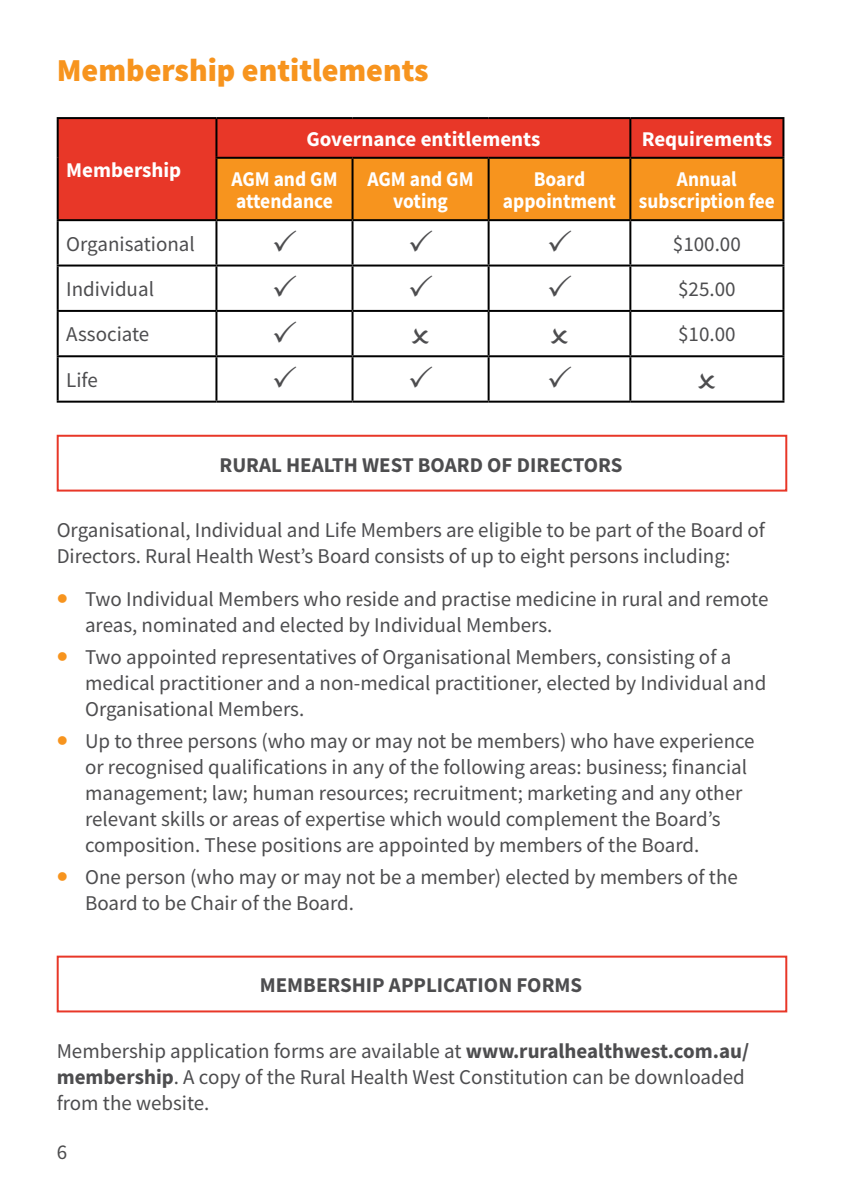
<style>
.page{position:relative;width:842px;height:1191px;background:#fff}
.page>*{position:absolute;margin:0;border:0;box-sizing:border-box;transform-origin:0 0}
.t1{font:900 32px "Source Sans Pro";color:#f7941e}
.t2{font:21px/26px "Source Sans Pro";color:#4d4d4f}
.t3{font:700 21px "Source Sans Pro";color:#4d4d4f}
.t4{font:700 21px/22px "Source Sans Pro";color:#fff;text-align:center;scale:.93 1}
.t5{font:700 21px "Source Sans Pro";color:#fff}
.t6{font:700 21px/22px "Source Sans Pro";color:#fff;text-align:center;scale:.92 1}
.s1{color:#f7941e}
.s2{font-weight:700}
</style>
<div class="page">
<hr style="left:841px;top:1092px;width:1px;height:99px;background:#000">
<div style="left:59px;top:119px;width:723px;height:100px;background:#e83728"></div>
<div style="left:217px;top:159px;width:565px;height:60px;background:#f7941e"></div>
<hr style="left:57px;top:117px;width:159px;height:2px;background:#000">
<hr style="left:57px;top:119px;width:2px;height:39px;background:#000">
<hr style="left:216px;top:117px;width:136px;height:2px;background:#000">
<hr style="left:215px;top:119px;width:2px;height:38px;background:#000">
<hr style="left:352px;top:117px;width:137px;height:2px;background:#000">
<hr style="left:489px;top:117px;width:141px;height:2px;background:#000">
<hr style="left:630px;top:117px;width:154px;height:2px;background:#000">
<hr style="left:629px;top:119px;width:2px;height:38px;background:#000">
<hr style="left:782px;top:119px;width:2px;height:38px;background:#000">
<hr style="left:57px;top:158px;width:2px;height:61px;background:#000">
<hr style="left:215px;top:157px;width:137px;height:2px;background:#000">
<hr style="left:215px;top:159px;width:2px;height:60px;background:#000">
<hr style="left:352px;top:157px;width:137px;height:2px;background:#000">
<hr style="left:351px;top:159px;width:2px;height:60px;background:#000">
<hr style="left:489px;top:157px;width:141px;height:2px;background:#000">
<hr style="left:488px;top:159px;width:2px;height:60px;background:#000">
<hr style="left:630px;top:157px;width:154px;height:2px;background:#000">
<hr style="left:629px;top:159px;width:2px;height:60px;background:#000">
<hr style="left:782px;top:159px;width:2px;height:60px;background:#000">
<hr style="left:57px;top:219px;width:159px;height:2px;background:#000">
<hr style="left:57px;top:221px;width:2px;height:43px;background:#000">
<hr style="left:216px;top:219px;width:136px;height:2px;background:#000">
<hr style="left:215px;top:221px;width:2px;height:43px;background:#000">
<hr style="left:352px;top:219px;width:137px;height:2px;background:#000">
<hr style="left:351px;top:221px;width:2px;height:43px;background:#000">
<hr style="left:489px;top:219px;width:141px;height:2px;background:#000">
<hr style="left:488px;top:221px;width:2px;height:43px;background:#000">
<hr style="left:630px;top:219px;width:154px;height:2px;background:#000">
<hr style="left:629px;top:221px;width:2px;height:43px;background:#000">
<hr style="left:782px;top:221px;width:2px;height:43px;background:#000">
<hr style="left:57px;top:264px;width:159px;height:2px;background:#000">
<hr style="left:57px;top:266px;width:2px;height:44px;background:#000">
<hr style="left:216px;top:264px;width:136px;height:2px;background:#000">
<hr style="left:215px;top:266px;width:2px;height:44px;background:#000">
<hr style="left:352px;top:264px;width:137px;height:2px;background:#000">
<hr style="left:351px;top:266px;width:2px;height:44px;background:#000">
<hr style="left:489px;top:264px;width:141px;height:2px;background:#000">
<hr style="left:488px;top:266px;width:2px;height:44px;background:#000">
<hr style="left:630px;top:264px;width:154px;height:2px;background:#000">
<hr style="left:629px;top:266px;width:2px;height:44px;background:#000">
<hr style="left:782px;top:266px;width:2px;height:44px;background:#000">
<hr style="left:57px;top:310px;width:159px;height:2px;background:#000">
<hr style="left:57px;top:312px;width:2px;height:43px;background:#000">
<hr style="left:216px;top:310px;width:136px;height:2px;background:#000">
<hr style="left:215px;top:312px;width:2px;height:43px;background:#000">
<hr style="left:352px;top:310px;width:137px;height:2px;background:#000">
<hr style="left:351px;top:312px;width:2px;height:43px;background:#000">
<hr style="left:489px;top:310px;width:141px;height:2px;background:#000">
<hr style="left:488px;top:312px;width:2px;height:43px;background:#000">
<hr style="left:630px;top:310px;width:154px;height:2px;background:#000">
<hr style="left:629px;top:312px;width:2px;height:43px;background:#000">
<hr style="left:782px;top:312px;width:2px;height:43px;background:#000">
<hr style="left:57px;top:355px;width:159px;height:2px;background:#000">
<hr style="left:57px;top:357px;width:2px;height:44px;background:#000">
<hr style="left:216px;top:355px;width:136px;height:2px;background:#000">
<hr style="left:215px;top:357px;width:2px;height:44px;background:#000">
<hr style="left:352px;top:355px;width:137px;height:2px;background:#000">
<hr style="left:351px;top:357px;width:2px;height:44px;background:#000">
<hr style="left:489px;top:355px;width:141px;height:2px;background:#000">
<hr style="left:488px;top:357px;width:2px;height:44px;background:#000">
<hr style="left:630px;top:355px;width:154px;height:2px;background:#000">
<hr style="left:629px;top:357px;width:2px;height:44px;background:#000">
<hr style="left:782px;top:357px;width:2px;height:44px;background:#000">
<hr style="left:57px;top:401px;width:159px;height:2px;background:#000">
<hr style="left:216px;top:401px;width:136px;height:2px;background:#000">
<hr style="left:352px;top:401px;width:137px;height:2px;background:#000">
<hr style="left:489px;top:401px;width:141px;height:2px;background:#000">
<hr style="left:630px;top:401px;width:154px;height:2px;background:#000">
<div style="left:57px;top:435px;width:730px;height:56px;border:2px solid #e83728"></div>
<div style="left:57px;top:955px;width:730px;height:57px;border:2px solid #e83728"></div>
<hr style="left:841px;top:843px;width:1px;height:249px;background:#e83728">
<h1 class="t1" style="left:57px;top:48px;width:373px">Membership entitlements</h1>
<p class="t5" style="left:66px;top:156px;width:117px">Membership</p>
<p class="t5" style="left:306px;top:125px;width:236px">Governance entitlements</p>
<p class="t5" style="left:642px;top:125px;width:132px">Requirements</p>
<p class="t4" style="left:231px;top:168px;width:116px;text-align:left">AGM and GM attendance</p>
<p class="t4" style="left:367px;top:167px;width:116px">AGM and GM voting</p>
<p class="t4" style="left:503px;top:167px;width:123px">Board appointment</p>
<p class="t6" style="left:639px;top:168px;width:149px">Annual subscription fee</p>
<p class="t2" style="left:66px;top:231px;width:130px">Organisational</p>
<p class="t2" style="left:673px;top:231px;width:69px">$100.00</p>
<p class="t2" style="left:66px;top:276px;width:89px">Individual</p>
<p class="t2" style="left:678px;top:276px;width:59px">$25.00</p>
<p class="t2" style="left:66px;top:321px;width:85px">Associate</p>
<p class="t2" style="left:678px;top:321px;width:59px">$10.00</p>
<p class="t2" style="left:66px;top:367px;width:33px">Life</p>
<p class="t3" style="left:219px;top:450px;width:405px">RURAL HEALTH WEST BOARD OF DIRECTORS</p>
<p class="t2" style="left:57px;top:517px;width:710px">Organisational, Individual and Life Members are eligible to be part of the Board of<br>Directors. Rural Health West’s Board consists of up to eight persons including:</p>
<p class="t2" style="left:85px;top:586px;width:685px;text-indent:-28px"><span class="s1">●</span> Two Individual Members who reside and practise medicine in rural and remote areas, nominated and elected by Individual Members.</p>
<p class="t2" style="left:85px;top:644px;width:683px;text-indent:-28px"><span class="s1">●</span> Two appointed representatives of Organisational Members, consisting of a medical practitioner and a non-medical practitioner, elected by Individual and<br>Organisational Members.</p>
<p class="t2" style="left:85px;top:727px;width:671px;text-indent:-28px"><span class="s1">●</span> Up to three persons (who may or may not be members) who have experience or recognised qualifications in any of the following areas: business; financial management; law; human resources; recruitment; marketing and any other relevant skills or areas of expertise which would complement the Board’s composition. These positions are appointed by members of the Board.</p>
<p class="t2" style="left:85px;top:863px;width:654px;text-indent:-28px"><span class="s1">●</span> One person (who may or may not be a member) elected by members of the<br>Board to be Chair of the Board.</p>
<p class="t3" style="left:260px;top:971px;width:324px">MEMBERSHIP APPLICATION FORMS</p>
<p class="t2" style="left:57px;top:1038px;width:694px">Membership application forms are available at <span class="s2">www.ruralhealthwest.com.au/ membership</span>. A copy of the Rural Health West Constitution can be downloaded from the website.</p>
<p class="t2" style="left:57px;top:1139px;width:12px">6</p>
</div>
